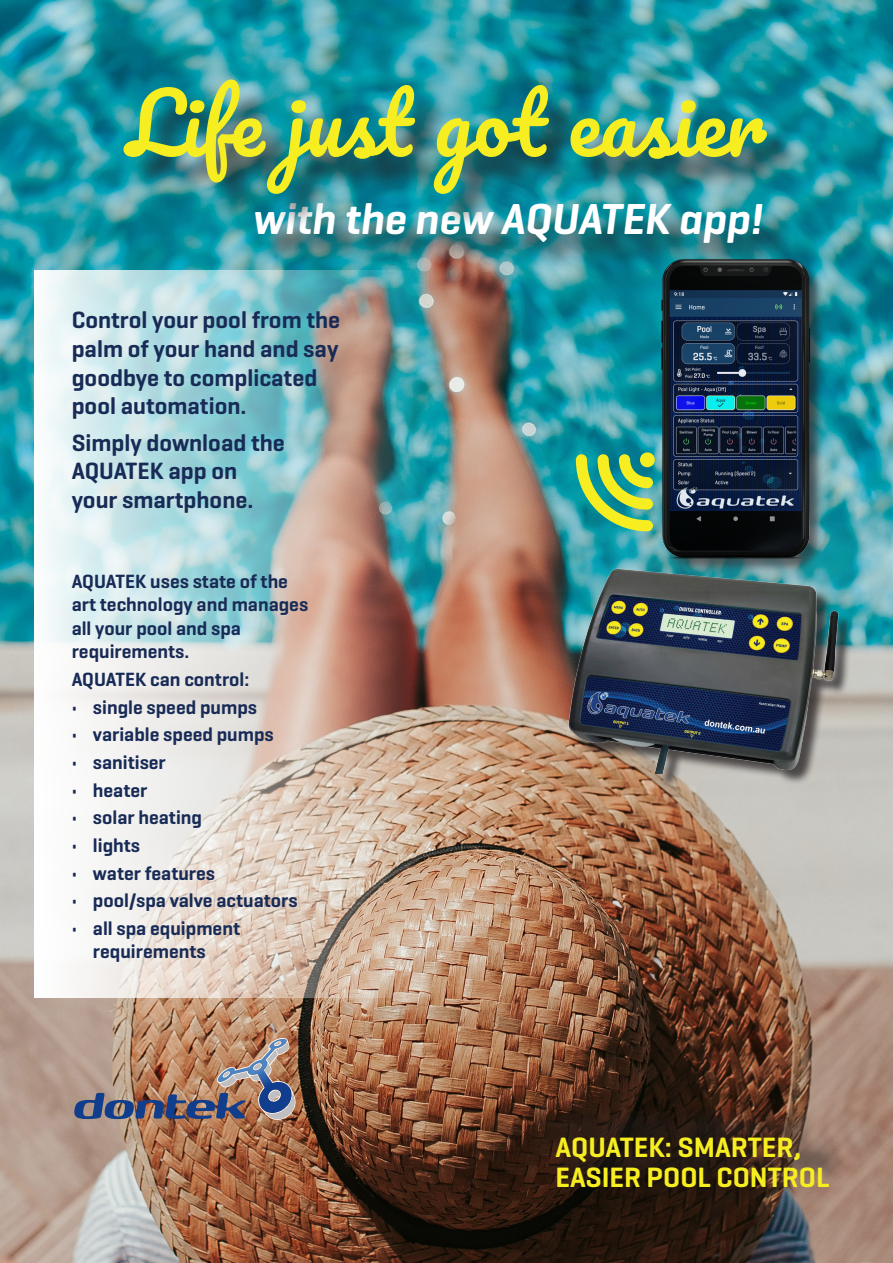
<style>
.page{position:relative;width:893px;height:1263px;background:#fff}
.page>*{position:absolute;margin:0;border:0;box-sizing:border-box;transform-origin:0 0}
.Bullet_Points{font:82.05px "Pacifico";color:#f7ee21}
.Bullet_Points-2{font:italic 600 44.1px "Geogrotesque";color:#fff}
.t1{font:600 28.5px/30px "Geogrotesque";color:#f7ee21}
.Bullet_Points-3{font:600 24px/28.8px "Geogrotesque";color:#182b56}
.Bullet_Points-4{font:600 19.5px/23.4px "Geogrotesque";color:#182b56}
</style>
<div class="page">
<img style="left:0;top:0;width:893px;height:1263px">
<img style="left:34px;top:270px;width:816px;height:727px">
<svg style="left:547px;top:1105px;width:302px;height:81px;background:#412d23"></svg>
<div style="left:260px;top:207px;width:534px;height:67px;background:#231f20;opacity:.75"></div>
<div style="left:128px;top:85px;width:675px;height:145px;background:#231f20;opacity:.75"></div>
<img style="left:73px;top:1038px;width:223px;height:82px">
<div style="left:571px;top:572px;width:283px;height:217px;background:#231f20;opacity:.75"></div>
<img style="left:557px;top:605px;width:296px;height:168px">
<div style="left:471px;top:260px;width:422px;height:345px;background:#231f20;opacity:.66"></div>
<img style="left:466px;top:228px;width:427px;height:363px">
<svg style="left:576px;top:452px;width:79px;height:79px;background:#78ba67"></svg>
<p class="Bullet_Points" style="left:127px;top:80px;width:641px">Life just got easier</p>
<p class="Bullet_Points-2" style="left:252px;top:191px;width:511px">with the new AQUATEK app!</p>
<p class="Bullet_Points-3" style="left:72px;top:305px;width:270px">Control your pool from the palm of your hand and say goodbye to complicated pool automation.</p>
<p class="Bullet_Points-3" style="left:72px;top:428px;width:215px">Simply download the<br>AQUATEK app on your smartphone.</p>
<p class="Bullet_Points-4" style="left:72px;top:569px;width:238px">AQUATEK uses state of the art technology and manages all your pool and spa requirements.</p>
<p class="Bullet_Points-4" style="left:72px;top:667px;width:179px">AQUATEK can control:</p>
<p class="Bullet_Points-4" style="left:72px;top:695px;width:187px">• single speed pumps</p>
<p class="Bullet_Points-4" style="left:72px;top:723px;width:204px">• variable speed pumps</p>
<p class="Bullet_Points-4" style="left:72px;top:750px;width:96px">• sanitiser</p>
<p class="Bullet_Points-4" style="left:72px;top:778px;width:77px">• heater</p>
<p class="Bullet_Points-4" style="left:72px;top:806px;width:132px">• solar heating</p>
<p class="Bullet_Points-4" style="left:72px;top:833px;width:70px">• lights</p>
<p class="Bullet_Points-4" style="left:72px;top:861px;width:145px">• water features</p>
<p class="Bullet_Points-4" style="left:72px;top:889px;width:227px">• pool/spa valve actuators</p>
<p class="Bullet_Points-4" style="left:93px;top:916px;width:149px;text-indent:-21px">• all spa equipment requirements</p>
<h3 class="t1" style="left:556px;top:1132px;width:276px">AQUATEK: SMARTER,<br>EASIER POOL CONTROL</h3>
</div>
